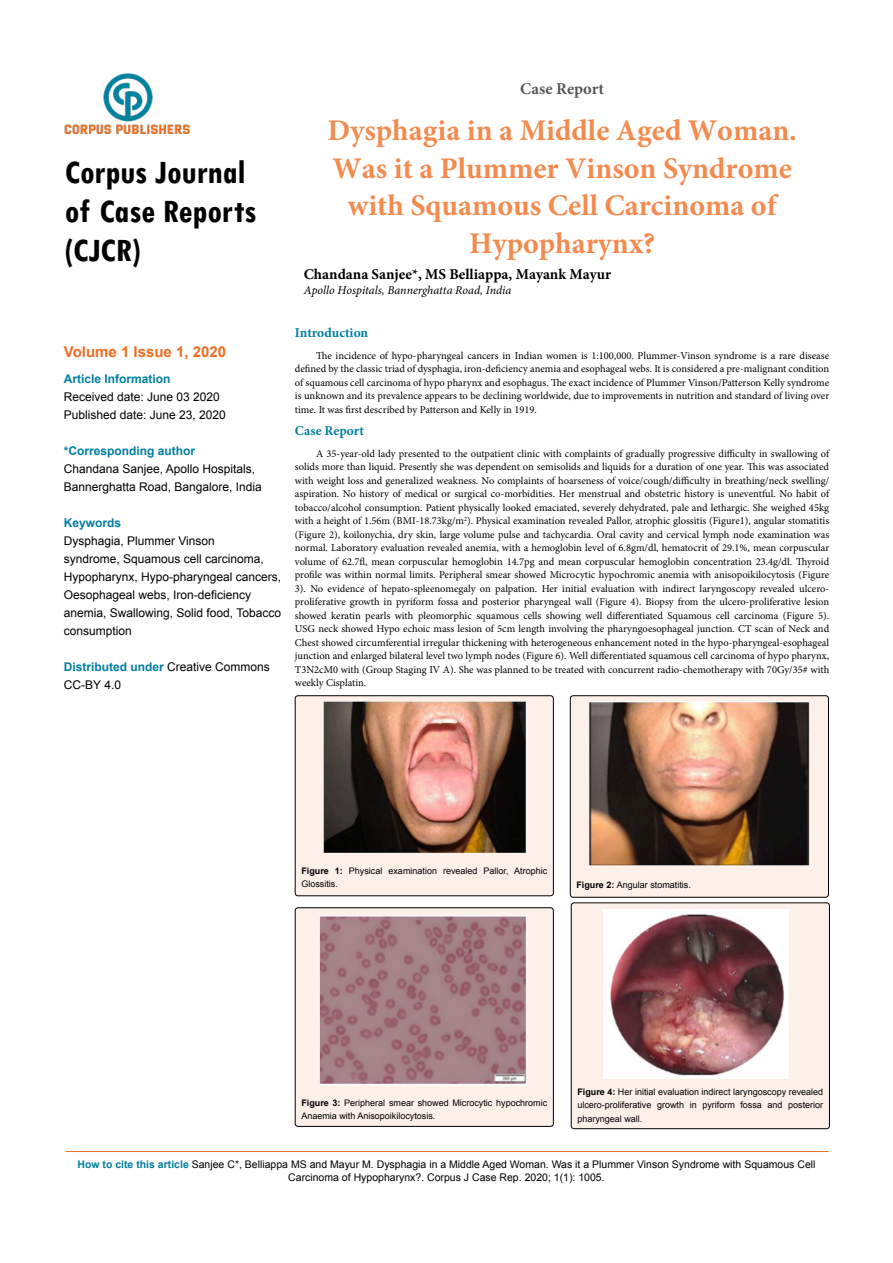
<style>
.page{position:relative;width:893px;height:1263px;background:#fff}
.page>*{position:absolute;margin:0;border:0;box-sizing:border-box;transform-origin:0 0}
.t1{font:700 condensed 34.65px/39.2px "Tw Cen";color:#000}
.t2{font:700 30px/37.5px "Minion Pro";color:#f38a4e;text-align:center}
.t3{font:700 16.5px "Minion Pro";color:#58595b}
.t4{font:700 15px "Minion Pro";color:#000}
.t5{font:700 15px "Arial";color:#f06d22}
.t6{font:700 13.5px "Minion Pro";color:#007e9f}
.t7{font:12px/18px "Arial";color:#000}
.t8{font:700 12px "Arial";color:#007e9f}
.t9{font:italic 12px "Minion Pro";color:#000}
.t10{font:10.5px/13.5px "Minion Pro";color:#000;text-align:justify}
.t11{font:10.5px/12.6px "Arial";color:#000;text-align:center}
.t12{font:9px/13.5px "Arial";color:#000}
.s1{font-weight:700;color:#007e9f}
.s2{font-weight:700}
</style>
<div class="page">
<hr style="left:66px;top:1151px;width:763px;height:1px;background:#f06d22">
<img style="left:65px;top:73px;width:125px;height:61px">
<div style="left:295px;top:696px;width:258px;height:200px;background:#fdf0e9;border-radius:3px"></div>
<img style="left:323px;top:702px;width:204px;height:151px">
<div style="left:295px;top:695px;width:259px;height:201px;border:1px solid #000;border-radius:3px"></div>
<div style="left:570px;top:696px;width:258px;height:201px;background:#fdf0e9;border-radius:3px"></div>
<img style="left:589px;top:702px;width:221px;height:164px">
<div style="left:570px;top:695px;width:259px;height:202px;border:1px solid #000;border-radius:3px"></div>
<div style="left:295px;top:908px;width:258px;height:218px;background:#fdf0e9;border-radius:3px"></div>
<img style="left:319px;top:915px;width:208px;height:171px">
<div style="left:295px;top:907px;width:259px;height:220px;border:1px solid #000;border-radius:3px"></div>
<div style="left:571px;top:903px;width:258px;height:226px;background:#fdf0e9;border-radius:3px"></div>
<img style="left:604px;top:909px;width:185px;height:169px">
<div style="left:571px;top:902px;width:259px;height:227px;border:1px solid #000;border-radius:3px"></div>
<h1 class="t1" style="left:65px;top:152px;width:193px">Corpus Journal of Case Reports (CJCR)</h1>
<h3 class="t5" style="left:64px;top:342px;width:164px">Volume 1 Issue 1, 2020</h3>
<p class="t8" style="left:64px;top:371px;width:108px">Article Information</p>
<p class="t7" style="left:64px;top:388px;width:164px">Received date: June 03 2020<br>Published date: June 23, 2020</p>
<p class="t8" style="left:64px;top:443px;width:133px">*Corresponding author</p>
<p class="t7" style="left:64px;top:460px;width:200px">Chandana Sanjee, Apollo Hospitals,<br>Bannerghatta Road, Bangalore, India</p>
<p class="t8" style="left:64px;top:515px;width:59px">Keywords</p>
<p class="t7" style="left:64px;top:532px;width:219px">Dysphagia, Plummer Vinson<br>syndrome, Squamous cell carcinoma,<br>Hypopharynx, Hypo-pharyngeal cancers,<br>Oesophageal webs, Iron-deficiency anemia, Swallowing, Solid food, Tobacco consumption</p>
<p class="t7" style="left:64px;top:658px;width:208px"><span class="s1">Distributed under</span> Creative Commons<br>CC-BY 4.0</p>
<h3 class="t3" style="left:520px;top:77px;width:85px">Case Report</h3>
<h2 class="t2" style="left:328px;top:111px;width:471px">Dysphagia in a Middle Aged Woman.<br>Was it a Plummer Vinson Syndrome with Squamous Cell Carcinoma of<br>Hypopharynx?</h2>
<h3 class="t4" style="left:304px;top:264px;width:309px">Chandana Sanjee*, MS Belliappa, Mayank Mayur</h3>
<p class="t9" style="left:304px;top:282px;width:209px">Apollo Hospitals, Bannerghatta Road, India</p>
<p class="t6" style="left:295px;top:323px;width:75px">Introduction</p>
<p class="t10" style="left:295px;top:348px;width:536px;text-indent:21px">The incidence of hypo-pharyngeal cancers in Indian women is 1:100,000. Plummer-Vinson syndrome is a rare disease defined by the classic triad of dysphagia, iron-deficiency anemia and esophageal webs. It is considered a pre-malignant condition of squamous cell carcinoma of hypo pharynx and esophagus. The exact incidence of Plummer Vinson/Patterson Kelly syndrome is unknown and its prevalence appears to be declining worldwide, due to improvements in nutrition and standard of living over time. It was first described by Patterson and Kelly in 1919.</p>
<p class="t6" style="left:295px;top:421px;width:71px">Case Report</p>
<p class="t10" style="left:295px;top:446px;width:536px;text-indent:21px">A 35-year-old lady presented to the outpatient clinic with complaints of gradually progressive difficulty in swallowing of solids more than liquid. Presently she was dependent on semisolids and liquids for a duration of one year. This was associated with weight loss and generalized weakness. No complaints of hoarseness of voice/cough/difficulty in breathing/neck swelling/ aspiration. No history of medical or surgical co-morbidities. Her menstrual and obstetric history is uneventful. No habit of tobacco/alcohol consumption. Patient physically looked emaciated, severely dehydrated, pale and lethargic. She weighed 45kg with a height of 1.56m (BMI-18.73kg/m<sup>2</sup>). Physical examination revealed Pallor, atrophic glossitis (Figure1), angular stomatitis (Figure 2), koilonychia, dry skin, large volume pulse and tachycardia. Oral cavity and cervical lymph node examination was normal. Laboratory evaluation revealed anemia, with a hemoglobin level of 6.8gm/dl, hematocrit of 29.1%, mean corpuscular volume of 62.7fl, mean corpuscular hemoglobin 14.7pg and mean corpuscular hemoglobin concentration 23.4g/dl. Thyroid profile was within normal limits. Peripheral smear showed Microcytic hypochromic anemia with anisopoikilocytosis (Figure 3). No evidence of hepato-spleenomegaly on palpation. Her initial evaluation with indirect laryngoscopy revealed ulcero&shy;proliferative growth in pyriform fossa and posterior pharyngeal wall (Figure 4). Biopsy from the ulcero-proliferative lesion showed keratin pearls with pleomorphic squamous cells showing well differentiated Squamous cell carcinoma (Figure 5).<br>USG neck showed Hypo echoic mass lesion of 5cm length involving the pharyngoesophageal junction. CT scan of Neck and Chest showed circumferential irregular thickening with heterogeneous enhancement noted in the hypo-pharyngeal-esophageal junction and enlarged bilateral level two lymph nodes (Figure 6). Well differentiated squamous cell carcinoma of hypo pharynx, T3N2cM0 with (Group Staging IV A). She was planned to be treated with concurrent radio-chemotherapy with 70Gy/35# with weekly Cisplatin.</p>
<p class="t12" style="left:301px;top:864px;width:247px"><span class="s2">Figure 1:</span> Physical examination revealed Pallor, Atrophic<br>Glossitis.</p>
<p class="t12" style="left:576px;top:878px;width:116px"><span class="s2">Figure 2:</span> Angular stomatitis.</p>
<p class="t12" style="left:301px;top:1096px;width:247px"><span class="s2">Figure 3:</span> Peripheral smear showed Microcytic hypochromic<br>Anaemia with Anisopoikilocytosis.</p>
<p class="t12" style="left:577px;top:1085px;width:247px;text-align:justify"><span class="s2">Figure 4:</span> Her initial evaluation indirect laryngoscopy revealed ulcero-proliferative growth in pyriform fossa and posterior pharyngeal wall.</p>
<p class="t11" style="left:77px;top:1158px;width:740px"><span class="s1">How to cite this article</span> Sanjee C*, Belliappa MS and Mayur M. Dysphagia in a Middle Aged Woman. Was it a Plummer Vinson Syndrome with Squamous Cell<br>Carcinoma of Hypopharynx?. Corpus J Case Rep. 2020; 1(1): 1005.</p>
</div>
